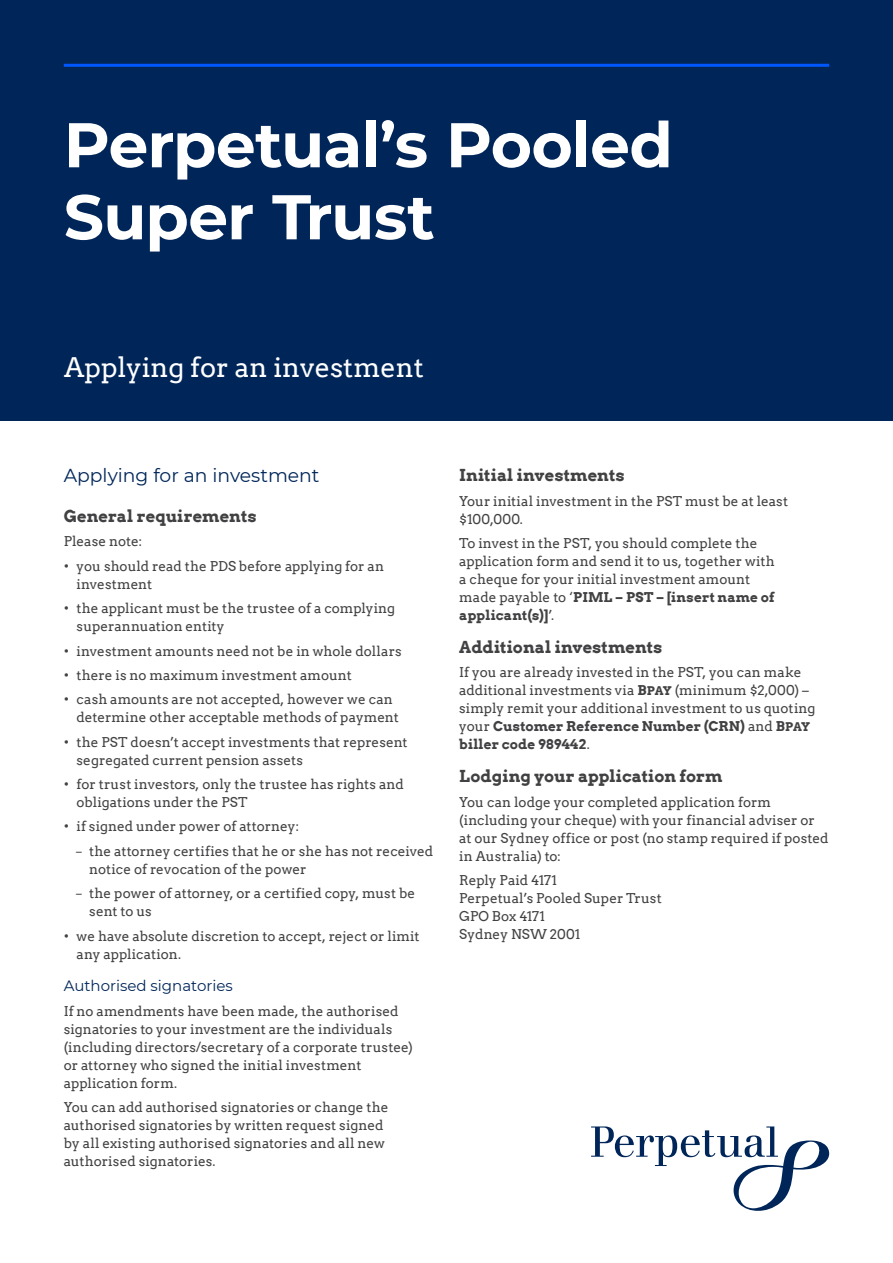
<style>
.page{position:relative;width:893px;height:1263px;background:#fff}
.page>*{position:absolute;margin:0;border:0;box-sizing:border-box;transform-origin:0 0}
.t1{font:700 63px/72px "Montserrat";letter-spacing:-.015em;color:#fff}
.t2{font:27px "Arvo";color:#fff}
.t3{font:18.75px "Montserrat";color:#002659}
.t4{font:700 16.5px "Arvo";color:#414042}
.t5{font:15px "Montserrat";color:#002659}
.t6{font:13.5px/18px "Arvo";color:#414042}
.s1{font-family:"Archer";font-weight:500}
.s2{font-weight:700}
.s3{font-weight:700;font-size:12px}
</style>
<div class="page">
<svg style="left:591px;top:1126px;width:239px;height:85px"></svg>
<div style="left:0;top:0;width:893px;height:421px;background:#002659"></div>
<hr style="left:64px;top:64px;width:765px;height:3px;background:#0057ff">
<h1 class="t1" style="left:64px;top:106px;width:611px">Perpetual’s Pooled<br>Super Trust</h1>
<h2 class="t2" style="left:64px;top:351px;width:361px">Applying for an investment</h2>
<h3 class="t3" style="left:64px;top:463px;width:257px">Applying for an investment</h3>
<p class="t4" style="left:64px;top:506px;width:194px">General requirements</p>
<p class="t6" style="left:64px;top:532px;width:80px">Please note:</p>
<p class="t6" style="left:77px;top:557px;width:309px;text-indent:-13px">• you should read the PDS before applying for an investment</p>
<p class="t6" style="left:77px;top:599px;width:320px;text-indent:-13px">• the applicant must be the trustee of a complying superannuation entity</p>
<p class="t6" style="left:64px;top:642px;width:339px">• investment amounts need not be in whole dollars</p>
<p class="t6" style="left:64px;top:666px;width:289px">• there is no maximum investment amount</p>
<p class="t6" style="left:77px;top:690px;width:324px;text-indent:-13px">• cash amounts are not accepted, however we can determine other acceptable methods of payment</p>
<p class="t6" style="left:77px;top:733px;width:333px;text-indent:-13px">• the PST doesn’t accept investments that represent segregated current pension assets</p>
<p class="t6" style="left:77px;top:775px;width:329px;text-indent:-13px">• for trust investors, only the trustee has rights and obligations under the PST</p>
<p class="t6" style="left:64px;top:818px;width:237px">• if signed under power of attorney:</p>
<p class="t6" style="left:89px;top:842px;width:345px;text-indent:-14px"><span class="s1">–</span> the attorney certifies that he or she has not received notice of revocation of the power</p>
<p class="t6" style="left:89px;top:884px;width:328px;text-indent:-14px"><span class="s1">–</span> the power of attorney, or a certified copy, must be sent to us</p>
<p class="t6" style="left:77px;top:927px;width:344px;text-indent:-13px">• we have absolute discretion to accept, reject or limit any application.</p>
<p class="t5" style="left:64px;top:976px;width:171px">Authorised signatories</p>
<p class="t6" style="left:64px;top:1002px;width:351px">If no amendments have been made, the authorised signatories to your investment are the individuals (including directors/secretary of a corporate trustee) or attorney who signed the initial investment application form.</p>
<p class="t6" style="left:64px;top:1098px;width:326px">You can add authorised signatories or change the authorised signatories by written request signed by all existing authorised signatories and all new authorised signatories.</p>
<p class="t4" style="left:459px;top:465px;width:167px">Initial investments</p>
<p class="t6" style="left:459px;top:492px;width:330px">Your initial investment in the PST must be at least $100,000.</p>
<p class="t6" style="left:459px;top:534px;width:317px">To invest in the PST, you should complete the application form and send it to us, together with a cheque for your initial investment amount made payable to ‘<span class="s2">PIML – PST – [insert name of applicant(s)]</span>’.</p>
<p class="t4" style="left:459px;top:637px;width:205px">Additional investments</p>
<p class="t6" style="left:459px;top:664px;width:358px">If you are already invested in the PST, you can make additional investments via <span class="s2">B</span><span class="s3">PAY</span> (minimum $2,000) – simply remit your additional investment to us quoting your <span class="s2">Customer Reference Number (CRN)</span> and <span class="s2">B</span><span class="s3">PAY </span><span class="s2">biller code 989442</span>.</p>
<p class="t4" style="left:459px;top:766px;width:265px">Lodging your application form</p>
<p class="t6" style="left:459px;top:793px;width:371px">You can lodge your completed application form (including your cheque) with your financial adviser or at our Sydney office or post (no stamp required if posted in Australia) to:</p>
<p class="t6" style="left:459px;top:871px;width:204px">Reply Paid 4171<br>Perpetual’s Pooled Super Trust<br>GPO Box 4171<br>Sydney NSW 2001</p>
</div>
